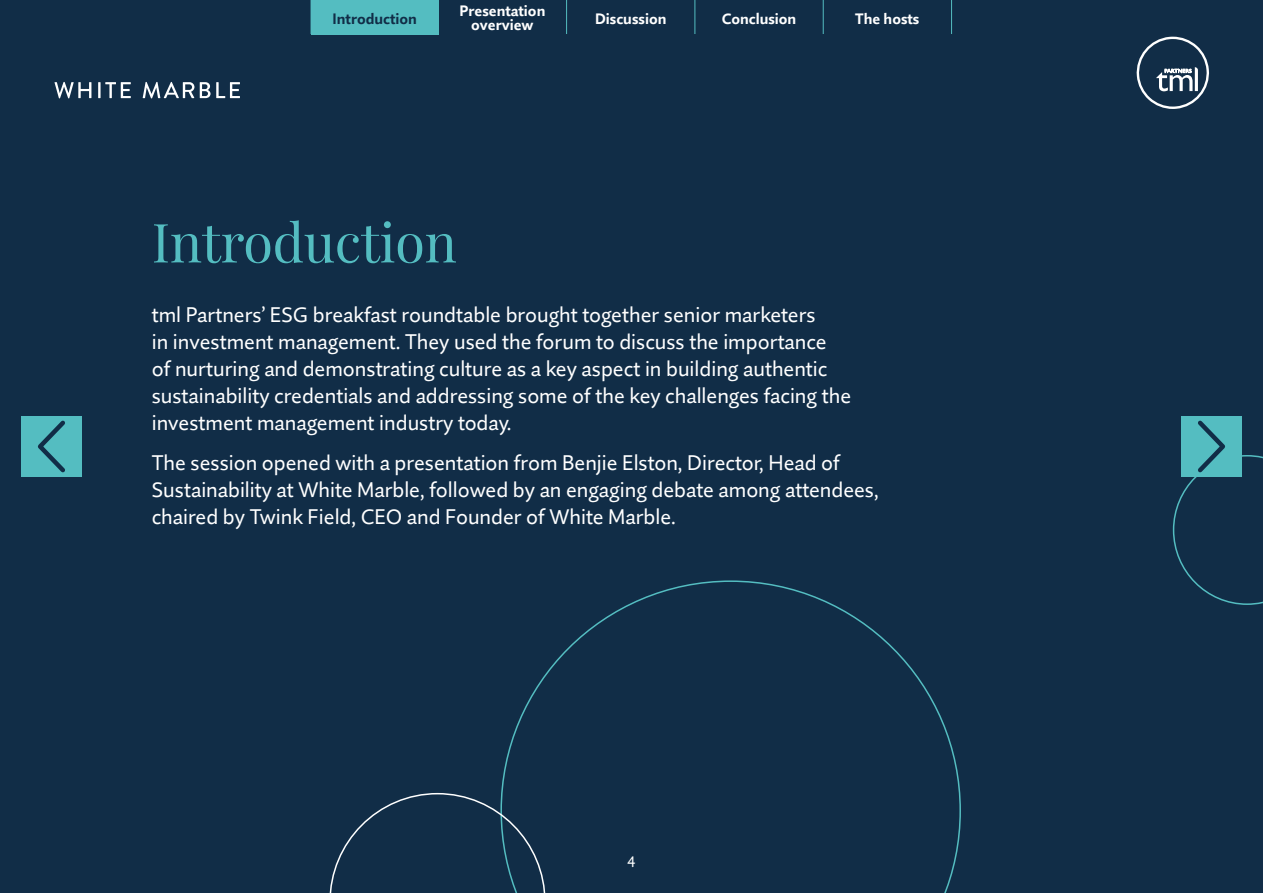
<style>
.page{position:relative;width:1263px;height:893px;background:#112d47}
.page>*{position:absolute;margin:0;border:0;box-sizing:border-box;transform-origin:0 0}
.t1{font:54px "Playfair Display";letter-spacing:-.005em;color:#54bdc1}
.t2{font:21px/27px "Quire Sans";color:#fff}
.t3{font:700 15px/13.5px "Quire Sans";color:#fff;text-align:center}
.t4{font:700 15px "Quire Sans";color:#112d47}
.t5{font:15px "Quire Sans";color:#fff}
</style>
<div class="page">
<svg style="left:1136px;top:37px;width:73px;height:72px"></svg>
<svg style="left:54px;top:82px;width:37px;height:16px"></svg>
<hr style="left:98px;top:82px;width:3px;height:16px;background:#fff">
<svg style="left:105px;top:82px;width:26px;height:16px"></svg>
<svg style="left:143px;top:82px;width:51px;height:16px"></svg>
<svg style="left:200px;top:82px;width:40px;height:16px"></svg>
<svg style="left:501px;top:580px;width:460px;height:313px"></svg>
<svg style="left:329px;top:793px;width:217px;height:100px"></svg>
<div style="left:311px;top:0;width:128px;height:34px;background:#54bdc1"></div>
<hr style="left:566px;top:0;width:1px;height:34px;background:#54bdc1">
<hr style="left:694px;top:0;width:1px;height:34px;background:#54bdc1">
<hr style="left:823px;top:0;width:1px;height:34px;background:#54bdc1">
<hr style="left:951px;top:0;width:1px;height:34px;background:#54bdc1">
<svg style="left:1173px;top:416px;width:90px;height:189px"></svg>
<div style="left:21px;top:416px;width:61px;height:61px;background:#54bdc1"></div>
<svg style="left:38px;top:420px;width:27px;height:53px"></svg>
<p class="t3" style="left:459px;top:4px;width:87px">Presentation overview</p>
<p class="t3" style="left:595px;top:12px;width:73px">Discussion</p>
<p class="t3" style="left:722px;top:12px;width:76px">Conclusion</p>
<p class="t4" style="left:333px;top:10px;width:86px">Introduction</p>
<p class="t3" style="left:855px;top:12px;width:66px">The hosts</p>
<h1 class="t1" style="left:152px;top:200px;width:306px">Introduction</h1>
<p class="t2" style="left:152px;top:301px;width:701px">tml Partners’ ESG breakfast roundtable brought together senior marketers<br>in investment management. They used the forum to discuss the importance<br>of nurturing and demonstrating culture as a key aspect in building authentic sustainability credentials and addressing some of the key challenges facing the investment management industry today.</p>
<p class="t2" style="left:152px;top:449px;width:728px">The session opened with a presentation from Benjie Elston, Director, Head of<br>Sustainability at White Marble, followed by an engaging debate among attendees, chaired by Twink Field, CEO and Founder of White Marble.</p>
<p class="t5" style="left:628px;top:850px;width:9px">4</p>
</div>
